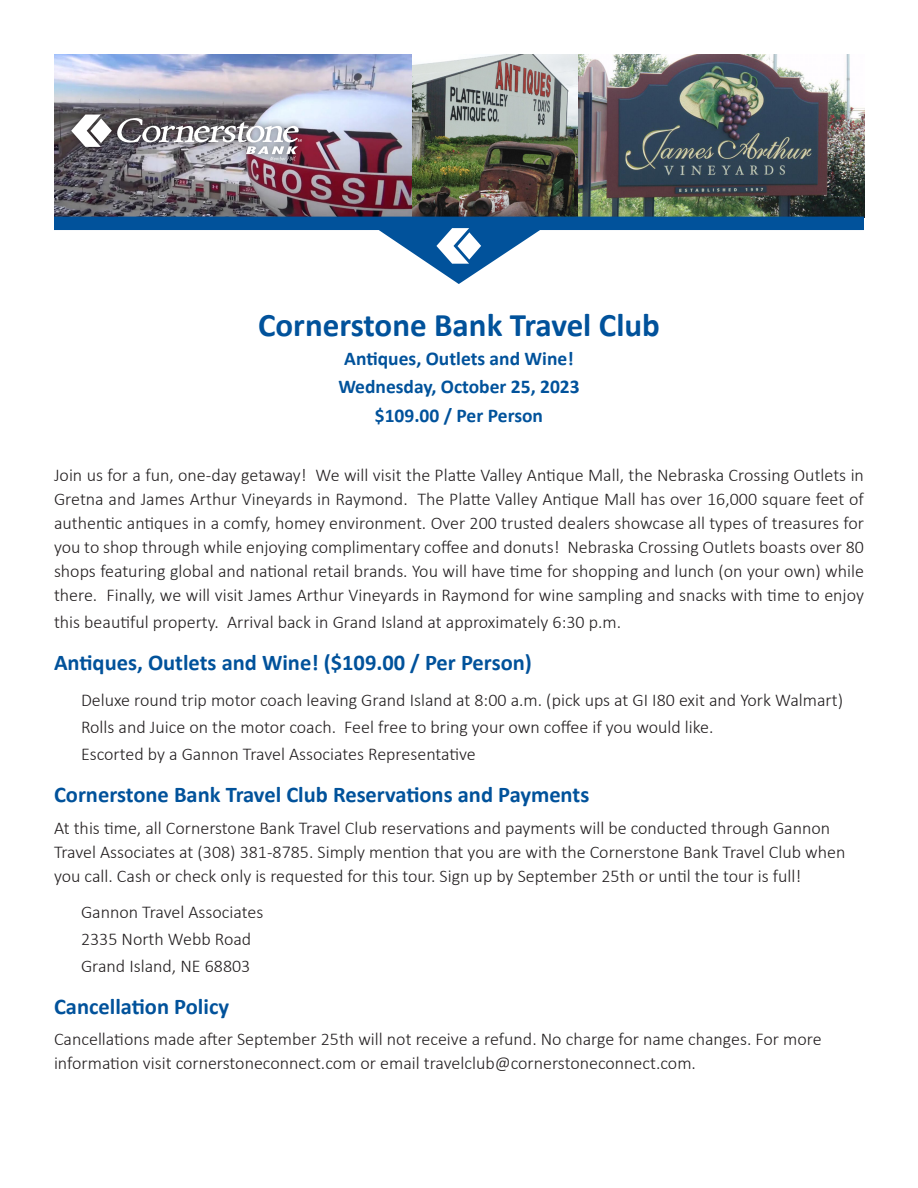
<style>
.page{position:relative;width:918px;height:1188px;background:#fff}
.page>*{position:absolute;margin:0;border:0;box-sizing:border-box;transform-origin:0 0}
.t1{font:700 33px "Calibri";color:#01529b}
.t2{font:700 22.5px "Calibri";color:#01529b}
.t3{font:700 19.5px "Calibri";color:#01529b}
.t4{font:300 18px/24px "Calibri";color:#231f20}
</style>
<div class="page">
<img style="left:578px;top:54px;width:286px;height:163px">
<img style="left:412px;top:54px;width:166px;height:163px">
<img style="left:54px;top:54px;width:358px;height:163px">
<svg style="left:54px;top:217px;width:810px;height:67px"></svg>
<svg style="left:436px;top:228px;width:45px;height:36px"></svg>
<div style="left:64px;top:107px;width:245px;height:61px;background:#231f20;opacity:.75"></div>
<svg style="left:71px;top:115px;width:231px;height:45px"></svg>
<p class="t1" style="left:258px;top:302px;width:403px">Cornerstone Bank Travel Club</p>
<p class="t3" style="left:344px;top:344px;width:231px">Antiques, Outlets and Wine!</p>
<p class="t3" style="left:338px;top:373px;width:243px">Wednesday, October 25, 2023</p>
<p class="t3" style="left:375px;top:401px;width:170px">$109.00 / Per Person</p>
<p class="t4" style="left:54px;top:463px;width:812px;text-align:justify">Join us for a fun, one-day getaway! We will visit the Platte Valley Antique Mall, the Nebraska Crossing Outlets in Gretna and James Arthur Vineyards in Raymond. The Platte Valley Antique Mall has over 16,000 square feet of authentic antiques in a comfy, homey environment. Over 200 trusted dealers showcase all types of treasures for you to shop through while enjoying complimentary coffee and donuts! Nebraska Crossing Outlets boasts over 80 shops featuring global and national retail brands. You will have time for shopping and lunch (on your own) while there. Finally, we will visit James Arthur Vineyards in Raymond for wine sampling and snacks with time to enjoy</p>
<p class="t4" style="left:54px;top:610px;width:569px">this beautiful property. Arrival back in Grand Island at approximately 6:30 p.m.</p>
<p class="t2" style="left:54px;top:646px;width:479px">Antiques, Outlets and Wine! ($109.00 / Per Person)</p>
<p class="t4" style="left:81px;top:688px;width:764px">Deluxe round trip motor coach leaving Grand Island at 8:00 a.m. (pick ups at GI I80 exit and York Walmart)</p>
<p class="t4" style="left:81px;top:715px;width:634px">Rolls and Juice on the motor coach. Feel free to bring your own coffee if you would like.</p>
<p class="t4" style="left:81px;top:742px;width:396px">Escorted by a Gannon Travel Associates Representative</p>
<p class="t2" style="left:54px;top:778px;width:537px">Cornerstone Bank Travel Club Reservations and Payments</p>
<p class="t4" style="left:54px;top:816px;width:793px">At this time, all Cornerstone Bank Travel Club reservations and payments will be conducted through Gannon<br>Travel Associates at (308) 381-8785. Simply mention that you are with the Cornerstone Bank Travel Club when you call. Cash or check only is requested for this tour. Sign up by September 25th or until the tour is full!</p>
<p class="t4" style="left:81px;top:900px;width:184px">Gannon Travel Associates</p>
<p class="t4" style="left:81px;top:927px;width:172px">2335 North Webb Road</p>
<p class="t4" style="left:81px;top:954px;width:171px">Grand Island, NE 68803</p>
<p class="t2" style="left:54px;top:991px;width:177px">Cancellation Policy</p>
<p class="t4" style="left:54px;top:1027px;width:769px">Cancellations made after September 25th will not receive a refund. No charge for name changes. For more information visit cornerstoneconnect.com or email travelclub@cornerstoneconnect.com.</p>
</div>
